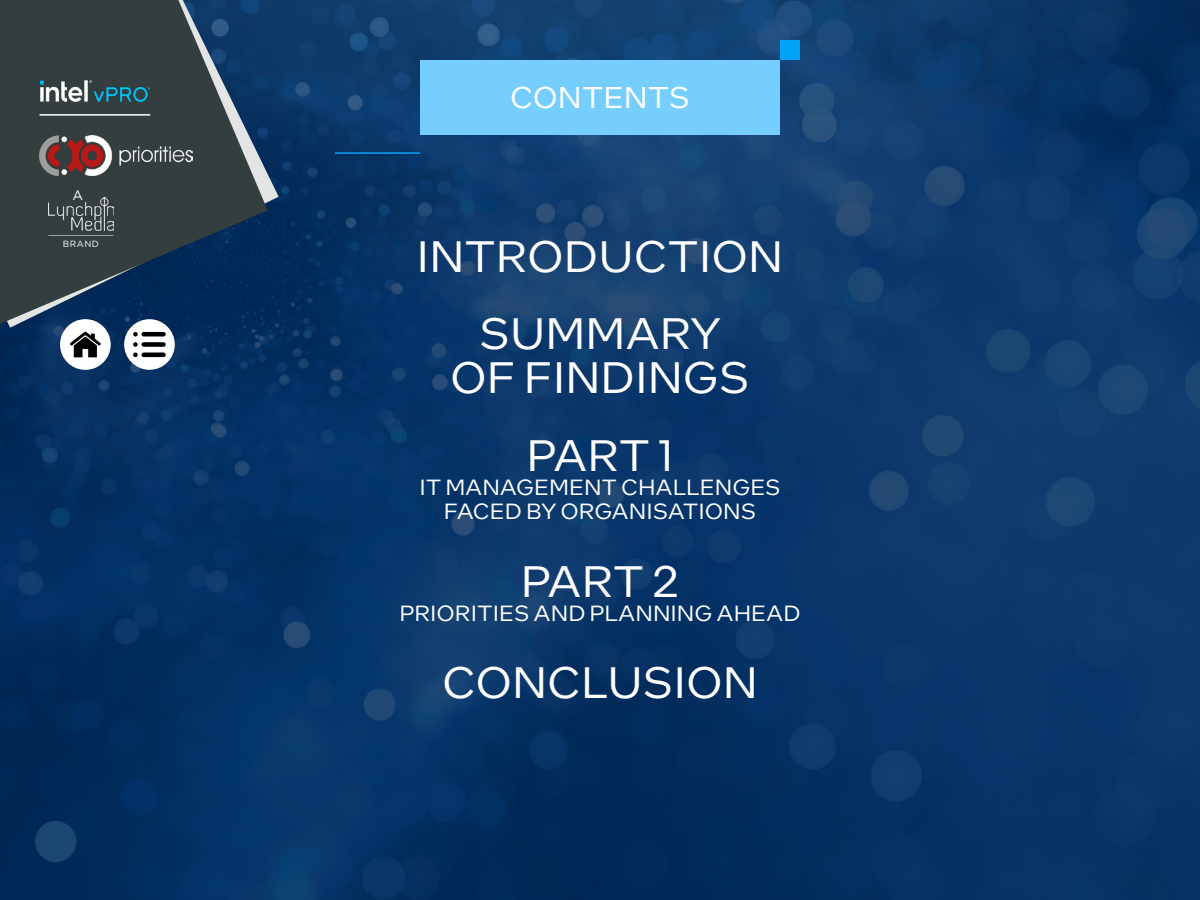
<style>
.page{position:relative;width:1200px;height:900px;background:#fff}
.page>*{position:absolute;margin:0;border:0;box-sizing:border-box;transform-origin:0 0}
.t1{font:43.95px/77.4px "Intel One Text";color:#fff;text-align:center}
.t2{font:30px "Intel One Text";color:#fff}
.t3{font:21.9px/24.2px "Intel One Text";color:#fff;text-align:center}
.t4{font:13.5px "Gotham";color:#fff}
.t5{font:9px "Gotham";letter-spacing:.05em;color:#fff}
</style>
<div class="page">
<img style="left:0;top:0;width:1200px;height:900px">
<div style="left:420px;top:60px;width:360px;height:75px;background:#76ceff"></div>
<div style="left:780px;top:40px;width:20px;height:20px;background:#00a3f6"></div>
<hr style="left:335px;top:152px;width:85px;height:2px;background:#00a3f6">
<svg style="left:0;top:0;width:279px;height:328px;background:#0e3662"></svg>
<svg style="left:0;top:0;width:268px;height:324px;background:#2d3f4d"></svg>
<img style="left:39px;top:135px;width:154px;height:40px">
<hr style="left:39px;top:114px;width:111px;height:2px;background:#fff">
<img style="left:48px;top:197px;width:66px;height:33px">
<svg style="left:48px;top:235px;width:66px;height:1px"></svg>
<img style="left:39px;top:81px;width:111px;height:20px">
<svg style="left:60px;top:319px;width:51px;height:51px"></svg>
<svg style="left:124px;top:319px;width:51px;height:51px"></svg>
<p class="t4" style="left:72px;top:186px;width:12px">A</p>
<p class="t5" style="left:63px;top:238px;width:37px">BRAND</p>
<h2 class="t2" style="left:510px;top:78px;width:181px">CONTENTS</h2>
<h1 class="t1" style="left:417px;top:216px;width:368px">INTRODUCTION<br>SUMMARY</h1>
<h1 class="t1" style="left:450px;top:338px;width:301px">OF FINDINGS<br>PART 1</h1>
<p class="t3" style="left:419px;top:474px;width:363px">IT MANAGEMENT CHALLENGES<br>FACED BY ORGANISATIONS</p>
<h1 class="t1" style="left:521px;top:541px;width:160px">PART 2</h1>
<p class="t3" style="left:399px;top:600px;width:403px">PRIORITIES AND PLANNING AHEAD</p>
<h1 class="t1" style="left:442px;top:643px;width:317px">CONCLUSION</h1>
</div>
